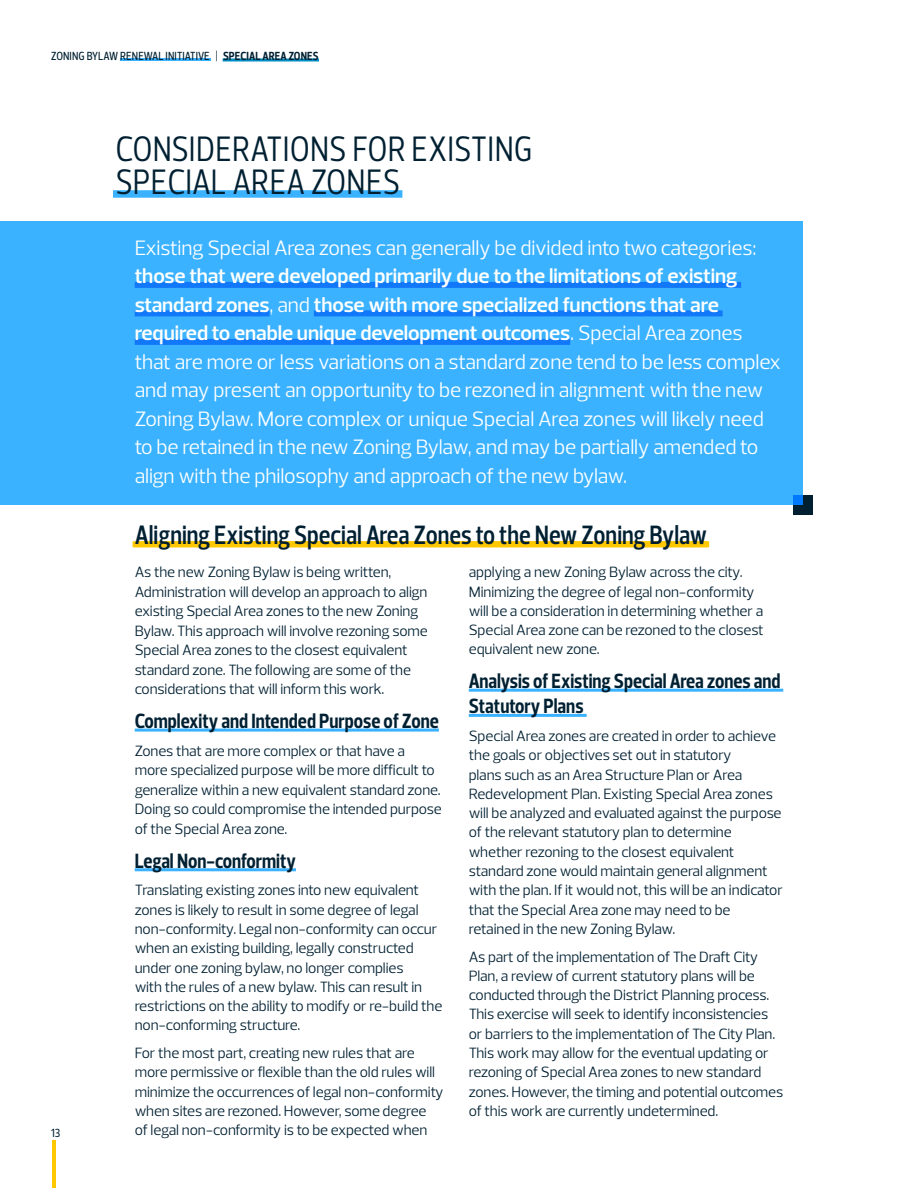
<style>
.page{position:relative;width:918px;height:1188px;background:#fff}
.page>*{position:absolute;margin:0;border:0;box-sizing:border-box;transform-origin:0 0}
.t1{font:36px/33px "Prelo Condensed";letter-spacing:.005em;color:#002032}
.t2{font:600 27px "Prelo Condensed";color:#002032}
.t3{font:21px/28.5px "Prelo";letter-spacing:-.005em;color:#fff}
.t4{font:700 21px/25.2px "Prelo Condensed";color:#002032}
.t5{font:15px/19.2px "Prelo";letter-spacing:-.005em;color:#002032}
.t6{font:500 12px "Prelo Condensed";letter-spacing:.005em;color:#002032}
.s1{font-weight:700}
.s2{font-weight:600}
</style>
<div class="page">
<hr style="left:120px;top:58px;width:91px;height:3px;background:#3bb2ff">
<hr style="left:223px;top:58px;width:96px;height:3px;background:#008dc4">
<hr style="left:52px;top:1141px;width:4px;height:47px;background:#ffc800">
<div style="left:0;top:221px;width:803px;height:284px;background:#3bb2ff"></div>
<svg style="left:793px;top:495px;width:20px;height:19px"></svg>
<div style="left:113px;top:190px;width:289px;height:8px;background:#3bb2ff"></div>
<div style="left:135px;top:282px;width:606px;height:6px;background:#1178f9"></div>
<div style="left:135px;top:310px;width:135px;height:6px;background:#1178f9"></div>
<div style="left:314px;top:310px;width:409px;height:6px;background:#1178f9"></div>
<div style="left:135px;top:339px;width:435px;height:6px;background:#1178f9"></div>
<div style="left:135px;top:541px;width:572px;height:6px;background:#ffc800"></div>
<hr style="left:135px;top:729px;width:304px;height:3px;background:#3bb2ff">
<hr style="left:135px;top:868px;width:161px;height:3px;background:#3bb2ff">
<hr style="left:469px;top:689px;width:314px;height:3px;background:#3bb2ff">
<hr style="left:469px;top:714px;width:118px;height:3px;background:#3bb2ff">
<p class="t6" style="left:51px;top:49px;width:269px">ZONING BYLAW RENEWAL INITIATIVE | <span class="s1">SPECIAL AREA ZONES</span></p>
<p class="t6" style="left:51px;top:1125px;width:11px">13</p>
<h1 class="t1" style="left:115px;top:132px;width:419px">CONSIDERATIONS FOR EXISTING<br>SPECIAL AREA ZONES</h1>
<h3 class="t3" style="left:135px;top:233px;width:623px">Existing Special Area zones can generally be divided into two categories:</h3>
<p class="t3" style="left:135px;top:262px;width:648px"><span class="s2">those that were developed primarily due to the limitations of existing standard zones</span>, and <span class="s2">those with more specialized functions that are required to enable unique development outcomes</span>. Special Area zones that are more or less variations on a standard zone tend to be less complex and may present an opportunity to be rezoned in alignment with the new Zoning Bylaw. More complex or unique Special Area zones will likely need to be retained in the new Zoning Bylaw, and may be partially amended to align with the philosophy and approach of the new bylaw.</p>
<h2 class="t2" style="left:135px;top:519px;width:574px">Aligning Existing Special Area Zones to the New Zoning Bylaw</h2>
<p class="t5" style="left:135px;top:562px;width:295px">As the new Zoning Bylaw is being written, Administration will develop an approach to align existing Special Area zones to the new Zoning Bylaw. This approach will involve rezoning some Special Area zones to the closest equivalent standard zone. The following are some of the considerations that will inform this work.</p>
<h3 class="t4" style="left:135px;top:708px;width:306px">Complexity and Intended Purpose of Zone</h3>
<p class="t5" style="left:135px;top:741px;width:309px">Zones that are more complex or that have a more specialized purpose will be more difficult to generalize within a new equivalent standard zone.<br>Doing so could compromise the intended purpose of the Special Area zone.</p>
<h3 class="t4" style="left:135px;top:848px;width:163px">Legal Non-conformity</h3>
<p class="t5" style="left:135px;top:881px;width:309px">Translating existing zones into new equivalent zones is likely to result in some degree of legal non-conformity. Legal non-conformity can occur when an existing building, legally constructed under one zoning bylaw, no longer complies<br>with the rules of a new bylaw. This can result in restrictions on the ability to modify or re-build the non-conforming structure.</p>
<p class="t5" style="left:135px;top:1043px;width:310px">For the most part, creating new rules that are more permissive or flexible than the old rules will minimize the occurrences of legal non-conformity when sites are rezoned. However, some degree<br>of legal non-conformity is to be expected when</p>
<p class="t5" style="left:469px;top:563px;width:297px">applying a new Zoning Bylaw across the city.<br>Minimizing the degree of legal non-conformity will be a consideration in determining whether a Special Area zone can be rezoned to the closest equivalent new zone.</p>
<h3 class="t4" style="left:469px;top:669px;width:313px">Analysis of Existing Special Area zones and<br>Statutory Plans</h3>
<p class="t5" style="left:469px;top:726px;width:316px">Special Area zones are created in order to achieve the goals or objectives set out in statutory<br>plans such as an Area Structure Plan or Area Redevelopment Plan. Existing Special Area zones will be analyzed and evaluated against the purpose of the relevant statutory plan to determine whether rezoning to the closest equivalent standard zone would maintain general alignment with the plan. If it would not, this will be an indicator that the Special Area zone may need to be retained in the new Zoning Bylaw.</p>
<p class="t5" style="left:469px;top:947px;width:316px">As part of the implementation of The Draft City Plan, a review of current statutory plans will be conducted through the District Planning process.<br>This exercise will seek to identify inconsistencies or barriers to the implementation of The City Plan.<br>This work may allow for the eventual updating or rezoning of Special Area zones to new standard zones. However, the timing and potential outcomes of this work are currently undetermined.</p>
</div>
